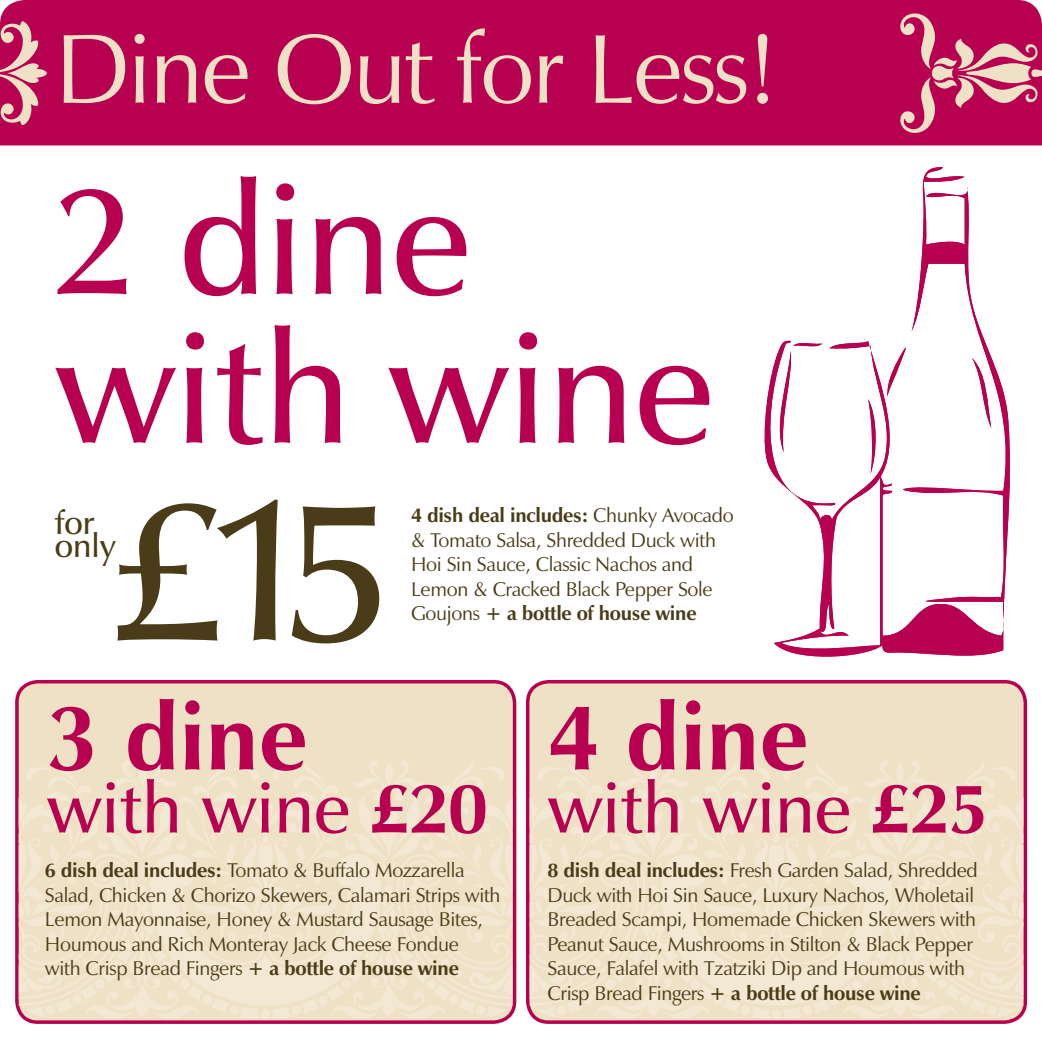
<style>
.page{position:relative;width:1042px;height:1042px;background:#fff}
.page>*{position:absolute;margin:0;border:0;box-sizing:border-box;transform-origin:0 0}
.t1{font:600 206.33px "Zapf Humanist 601 BT";color:#4b3c19}
.t2{font:600 157.33px/148.8px "Zapf Humanist 601 BT";color:#b70050}
.t3{font:99.23px "Zapf Humanist 601 BT";letter-spacing:-.025em;color:#eee1c5}
.t4{font:700 94.5px "Zapf Humanist 601 BT";color:#b70050}
.t5{font:600 71.75px "Zapf Humanist 601 BT";color:#b70050}
.t6{font:600 33.25px/23.4px "Zapf Humanist 601 BT";color:#4b3c19}
.t7{font:20.12px/24.5px "Zapf Humanist 601 BT";letter-spacing:-.015em;color:#4b3c19}
.s1{font-weight:700}
</style>
<div class="page">
<div style="left:0;top:0;width:1042px;height:145px;background:#b70050"></div>
<div style="left:17px;top:682px;width:497px;height:340px;background:#eee1c5;border-radius:21px"></div>
<div style="left:15px;top:680px;width:501px;height:344px;border:4px solid #b70050;border-radius:21px"></div>
<svg style="left:899px;top:10px;width:143px;height:126px;background:#c5396e"></svg>
<svg style="left:0;top:21px;width:47px;height:104px;background:#cc577d"></svg>
<svg style="left:764px;top:167px;width:246px;height:490px"></svg>
<svg style="left:886px;top:337px;width:25px;height:60px"></svg>
<svg style="left:868px;top:399px;width:10px;height:75px"></svg>
<svg style="left:19px;top:760px;width:493px;height:262px"></svg>
<div style="left:528px;top:682px;width:497px;height:340px;background:#eee1c5;border-radius:21px"></div>
<div style="left:526px;top:680px;width:501px;height:344px;border:4px solid #b70050;border-radius:21px"></div>
<svg style="left:530px;top:760px;width:493px;height:262px"></svg>
<h3 class="t3" style="left:55px;top:7px;width:725px">Dine Out for Less!</h3>
<h2 class="t2" style="left:55px;top:166px;width:660px">2 dine with wine</h2>
<h1 class="t1" style="left:107px;top:442px;width:288px">£15</h1>
<h3 class="t6" style="left:55px;top:510px;width:63px">for only</h3>
<p class="t7" style="left:411px;top:503px;width:324px"><span class="s1">4 dish deal includes:</span> Chunky Avocado &amp; Tomato Salsa, Shredded Duck with Hoi Sin Sauce, Classic Nachos and Lemon &amp; Cracked Black Pepper Sole Goujons <span class="s1">+ a bottle of house wine</span></p>
<h3 class="t4" style="left:47px;top:679px;width:262px">3 dine</h3>
<h3 class="t5" style="left:47px;top:763px;width:442px">with wine <span class="s1">£20</span></h3>
<p class="t7" style="left:45px;top:858px;width:457px"><span class="s1">6 dish deal includes:</span> Tomato &amp; Buffalo Mozzarella Salad, Chicken &amp; Chorizo Skewers, Calamari Strips with Lemon Mayonnaise, Honey &amp; Mustard Sausage Bites, Houmous and Rich Monteray Jack Cheese Fondue<br>with Crisp Bread Fingers <span class="s1">+ a bottle of house wine</span></p>
<h3 class="t4" style="left:547px;top:679px;width:262px">4 dine</h3>
<h3 class="t5" style="left:547px;top:763px;width:442px">with wine <span class="s1">£25</span></h3>
<p class="t7" style="left:547px;top:858px;width:432px"><span class="s1">8 dish deal includes:</span> Fresh Garden Salad, Shredded Duck with Hoi Sin Sauce, Luxury Nachos, Wholetail Breaded Scampi, Homemade Chicken Skewers with Peanut Sauce, Mushrooms in Stilton &amp; Black Pepper Sauce, Falafel with Tzatziki Dip and Houmous with Crisp Bread Fingers <span class="s1">+ a bottle of house wine</span></p>
</div>
